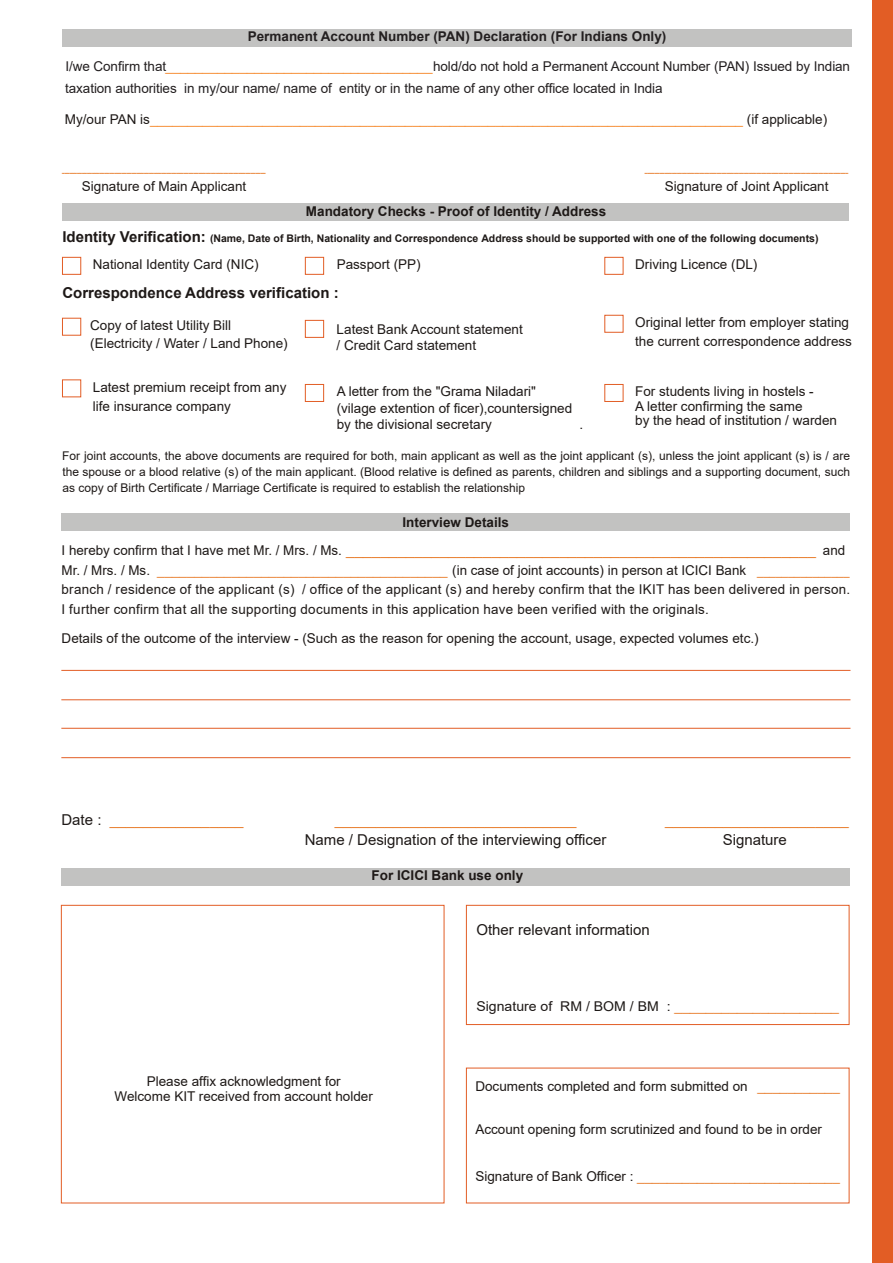
<style>
.page{position:relative;width:893px;height:1263px;background:#fff}
.page>*{position:absolute;margin:0;border:0;box-sizing:border-box;transform-origin:0 0}
.t1{font:15px "Arial";color:#e77824}
.t2{font:15px "Arial";color:#1e1917}
.t3{font:700 15px "Arial";color:#1e1917}
.t4{font:13.5px/16.2px "Arial";color:#1e1917}
.t5{font:13.5px/19.5px "Arial";letter-spacing:.02em;color:#1e1917}
.t6{font:13.5px/29.1px "Arial";letter-spacing:-.005em;color:#231f20;text-align:center}
.t7{font:13.5px "Arial";color:#e77824;scale:.33 1}
.t8{font:13.5px "Arial";color:#f58220}
.t9{font:700 13.5px "Arial";color:#1e1917}
.t10{font:13.5px "Arial";color:#e77824}
.t11{font:13.5px "Arial";color:#1e1917;scale:1.04 1}
.t12{font:13.5px "Arial";color:#e77824;scale:.82 1}
.t13{font:12px/15.9px "Arial";color:#1e1917;text-align:justify}
.t14{font:700 10.5px "Arial";color:#1e1917}
.s1{font-weight:700}
.s2{color:#f58220}
.s3{color:#1e1917}
.s4{font-size:15px}
.s5{color:#e77824}
</style>
<div class="page">
<div style="left:62px;top:379px;width:19px;height:18px;border:1px solid #e25d25"></div>
<div style="left:872px;top:0;width:21px;height:1263px;background:#e25d25"></div>
<div style="left:61px;top:868px;width:789px;height:17px;background:#c2c2c1"></div>
<div style="left:61px;top:513px;width:788px;height:17px;background:#c2c2c1"></div>
<div style="left:61px;top:905px;width:383px;height:298px;border:1px solid #e25d25"></div>
<div style="left:466px;top:905px;width:383px;height:120px;border:1px solid #e25d25"></div>
<hr style="left:61px;top:699px;width:789px;height:1px;background:#e25d25">
<hr style="left:61px;top:670px;width:789px;height:1px;background:#e25d25">
<div style="left:62px;top:203px;width:787px;height:17px;background:#c2c2c1"></div>
<div style="left:62px;top:257px;width:19px;height:18px;border:1px solid #e25d25"></div>
<div style="left:305px;top:257px;width:19px;height:18px;border:1px solid #e25d25"></div>
<div style="left:604px;top:257px;width:19px;height:18px;border:1px solid #e25d25"></div>
<div style="left:62px;top:318px;width:19px;height:18px;border:1px solid #e25d25"></div>
<div style="left:305px;top:320px;width:19px;height:18px;border:1px solid #e25d25"></div>
<div style="left:604px;top:315px;width:19px;height:18px;border:1px solid #e25d25"></div>
<div style="left:305px;top:384px;width:19px;height:18px;border:1px solid #e25d25"></div>
<div style="left:604px;top:384px;width:19px;height:18px;border:1px solid #e25d25"></div>
<div style="left:62px;top:29px;width:789px;height:17px;background:#c2c2c1"></div>
<hr style="left:61px;top:757px;width:789px;height:1px;background:#e25d25">
<hr style="left:61px;top:728px;width:789px;height:1px;background:#e25d25">
<p class="t6" style="left:65px;top:22px;width:786px"><span class="s1">Permanent Account Number (PAN) Declaration (For Indians Only)<br></span>I/we Confirm that<span class="s2">____________________________________</span>hold/do not hold a Permanent Account Number (PAN) Issued by Indian</p>
<p class="t6" style="left:65px;top:74px;width:599px">taxation authorities in my/our name/ name of entity or in the name of any other office located in India</p>
<p class="t8" style="left:65px;top:110px;width:764px"><span class="s3">My/our PAN is</span>_______________________________________________________________________________ <span class="s3">(if applicable)</span></p>
<p class="t7" style="left:62px;top:157px;width:618px">__________________________________________________________________________________</p>
<p class="t4" style="left:82px;top:178px;width:166px">Signature of Main Applicant</p>
<p class="t7" style="left:645px;top:157px;width:618px">__________________________________________________________________________________</p>
<p class="t4" style="left:665px;top:178px;width:165px">Signature of Joint Applicant</p>
<p class="t9" style="left:306px;top:201px;width:302px">Mandatory Checks - Proof of Identity / Address</p>
<p class="t14" style="left:62px;top:231px;width:758px"><span class="s4">Identity Verification:</span> (Name, Date of Birth, Nationality and Correspondence Address should be supported with one of the following documents)</p>
<p class="t4" style="left:93px;top:256px;width:167px">National Identity Card (NIC)</p>
<p class="t4" style="left:337px;top:256px;width:86px">Passport (PP)</p>
<p class="t4" style="left:635px;top:256px;width:124px">Driving Licence (DL)</p>
<p class="t3" style="left:62px;top:282px;width:278px">Correspondence Address verification :</p>
<p class="t4" style="left:90px;top:316px;width:199px;line-height:18px">Copy of latest Utility Bill (Electricity / Water / Land Phone)</p>
<p class="t4" style="left:337px;top:321px;width:188px">Latest Bank Account statement / Credit Card statement</p>
<p class="t4" style="left:635px;top:313px;width:218px;line-height:18.5px">Original letter from employer stating the current correspondence address</p>
<p class="t4" style="left:337px;top:383px;width:237px">A letter from the "Grama Niladari" (vilage extention of ficer),countersigned by the divisional secretary</p>
<p class="t4" style="left:93px;top:377px;width:195px;line-height:19.2px">Latest premium receipt from any life insurance company</p>
<p class="t4" style="left:635px;top:384px;width:203px;line-height:14.2px">For students living in hostels -<br>A letter confirming the same<br>by the head of institution / warden</p>
<p class="t13" style="left:62px;top:447px;width:789px">For joint accounts, the above documents are required for both, main applicant as well as the joint applicant (s), unless the joint applicant (s) is / are the spouse or a blood relative (s) of the main applicant. (Blood relative is defined as parents, children and siblings and a supporting document, such as copy of Birth Certificate / Marriage Certificate is required to establish the relationship</p>
<p class="t4" style="left:580px;top:416px;width:5px">.</p>
<p class="t9" style="left:402px;top:512px;width:108px">Interview Details</p>
<p class="t4" style="left:62px;top:542px;width:282px">I hereby confirm that I have met Mr. / Mrs. / Ms.</p>
<p class="t4" style="left:823px;top:542px;width:24px">and</p>
<p class="t4" style="left:62px;top:562px;width:90px">Mr. / Mrs. / Ms.</p>
<p class="t1" style="left:346px;top:539px;width:471px">_______________________________________________________</p>
<p class="t12" style="left:757px;top:561px;width:114px">_______________</p>
<p class="t5" style="left:62px;top:560px;width:790px;text-indent:96px"><span class="s5">_______________________________________</span> (in case of joint accounts) in person at ICICI Bank<br>branch / residence of the applicant (s) / office of the applicant (s) and hereby confirm that the IKIT has been delivered in person.<br>I further confirm that all the supporting documents in this application have been verified with the originals.</p>
<p class="t4" style="left:62px;top:630px;width:699px">Details of the outcome of the interview - (Such as the reason for opening the account, usage, expected volumes etc.)</p>
<p class="t1" style="left:61px;top:809px;width:183px"><span class="s3">Date :</span> ________________</p>
<p class="t1" style="left:335px;top:809px;width:243px">_____________________________</p>
<p class="t1" style="left:665px;top:809px;width:185px">______________________</p>
<p class="t2" style="left:305px;top:830px;width:303px">Name / Designation of the interviewing officer</p>
<p class="t2" style="left:723px;top:830px;width:66px">Signature</p>
<p class="t9" style="left:372px;top:866px;width:153px">For ICICI Bank use only</p>
<p class="t2" style="left:476px;top:919px;width:175px">Other relevant information</p>
<p class="t11" style="left:476px;top:997px;width:350px">Signature of RM / BOM / BM : <span class="s5">_____________________</span></p>
<p class="t4" style="left:115px;top:1073px;width:260px;line-height:15.1px;text-align:center">Please affix acknowledgment for<br>Welcome KIT received from account holder</p>
<p class="t4" style="left:475px;top:1078px;width:274px">Documents completed and form submitted on</p>
<p class="t4" style="left:475px;top:1121px;width:348px">Account opening form scrutinized and found to be in order</p>
<p class="t10" style="left:475px;top:1167px;width:366px"><span class="s3">Signature of Bank Officer :</span> ___________________________</p>
<p class="t10" style="left:757px;top:1077px;width:84px">___________</p>
</div>
